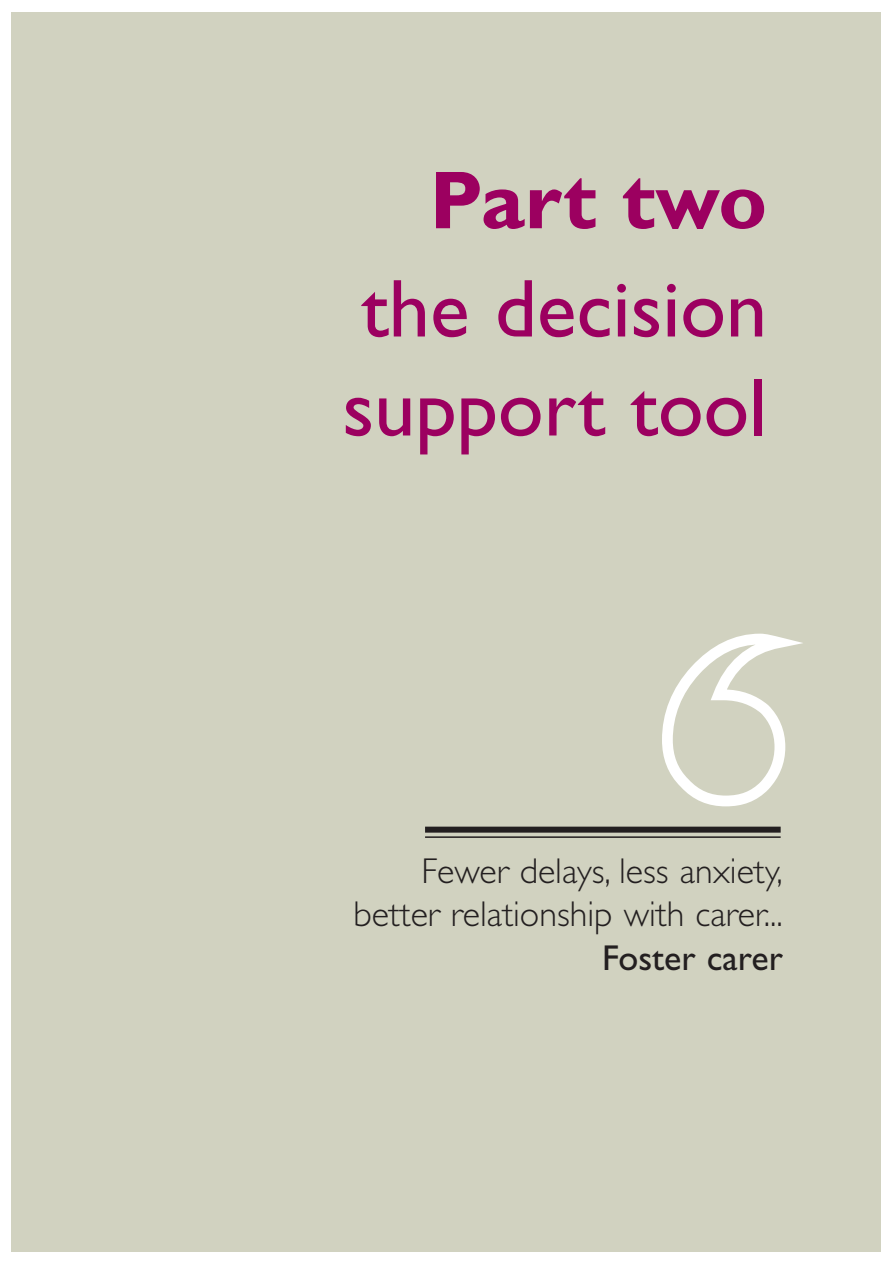
<style>
.page{position:relative;width:893px;height:1263px;background:#fff}
.page>*{position:absolute;margin:0;border:0;box-sizing:border-box;transform-origin:0 0}
.t1{font:900px "Mona Lisa Solid ITCTT";color:#d1d2c0}
.t2{font:82.5px/108.3px "Gill Sans";color:#9c0060;text-align:right}
.t3{font:300 36px/43.2px "Gill Sans";color:#231f20;text-align:right}
.s1{font-weight:700}
.s2{font-weight:400}
</style>
<div class="page">
<div style="left:12px;top:12px;width:869px;height:1239px;background:#d1d2c0"></div>
<div style="left:425px;top:827px;width:356px;height:6px;background:#231f20"></div>
<hr style="left:425px;top:836px;width:356px;height:2px;background:#231f20">
<p class="t2" style="left:361px;top:155px;width:407px"><span class="s1">Part two </span>the decision</p>
<p class="t2" style="left:342px;top:363px;width:426px">support tool</p>
<p class="t1" style="left:640px;top:659px;width:168px">‘</p>
<p class="t3" style="left:353px;top:854px;width:431px">Fewer delays, less anxiety, better relationship with carer...<br><span class="s2">Foster carer</span></p>
</div>
